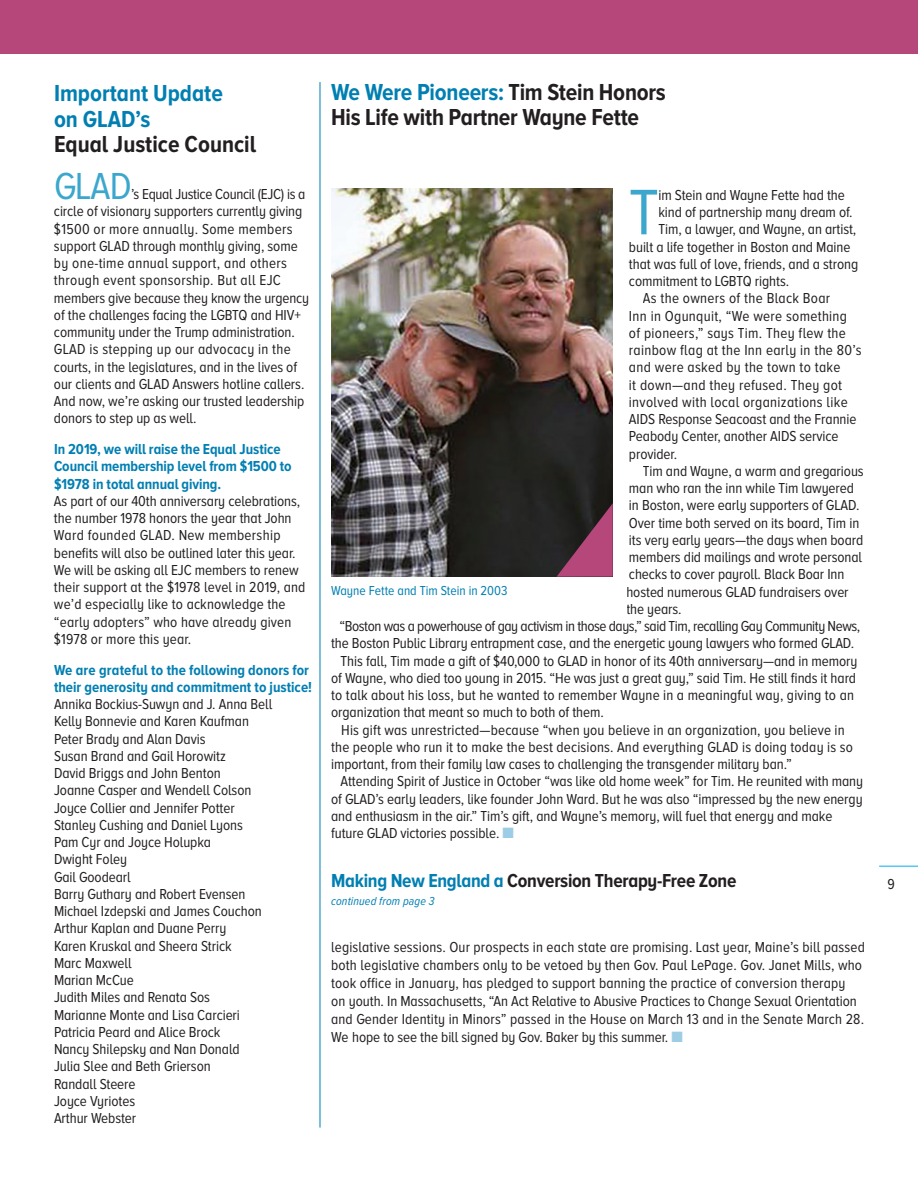
<style>
.page{position:relative;width:918px;height:1188px;background:#fff}
.page>*{position:absolute;margin:0;border:0;box-sizing:border-box;transform-origin:0 0}
.t1{font:66.75px "Proxima Nova A Cond";color:#3ba7cd}
.t2{font:39px "Proxima Nova A Cond";color:#3ba7cd}
.t3{font:700 24px/25.5px "Proxima Nova A Cond";letter-spacing:-.01em;color:#231f20}
.t4{font:700 24px/25.5px "Proxima Nova A Cond";color:#007fb2}
.t5{font:700 19.5px "Proxima Nova A Cond";letter-spacing:-.015em;color:#231f20}
.t6{font:15px/17.2px "Proxima Nova A Cond";letter-spacing:-.005em;color:#231f20}
.t7{font:15px "Proxima Nova A Cond";letter-spacing:.02em;color:#231f20}
.t8{font:700 15px/17.2px "Proxima Nova A Cond";letter-spacing:-.005em;color:#007fb2}
.t9{font:15px "Proxima Nova A Cond";letter-spacing:-.03em;color:#231f20}
.t10{font:13.5px "Proxima Nova A Cond";color:#007fb2}
.t11{font:italic 12px "Proxima Nova A Cond";letter-spacing:.01em;color:#007fb2}
.s1{color:#007fb2}
.s2{color:#9dcde4}
</style>
<div class="page">
<div style="left:0;top:0;width:918px;height:54px;background:#b6477a"></div>
<hr style="left:320px;top:82px;width:1px;height:1046px;background:#007fb2">
<img style="left:331px;top:189px;width:282px;height:388px">
<hr style="left:879px;top:866px;width:39px;height:1px;background:#00aeef">
<svg style="left:557px;top:503px;width:56px;height:74px;background:#6a334c"></svg>
<h3 class="t4" style="left:54px;top:81px;width:170px">Important Update on GLAD’s</h3>
<h3 class="t3" style="left:54px;top:132px;width:204px">Equal Justice Council</h3>
<h2 class="t2" style="left:54px;top:169px;width:79px">GLAD</h2>
<p class="t6" style="left:54px;top:186px;width:257px;text-indent:77px">’s Equal Justice Council (EJC) is a circle of visionary supporters currently giving $1500 or more annually. Some members support GLAD through monthly giving, some by one-time annual support, and others through event sponsorship. But all EJC members give because they know the urgency of the challenges facing the LGBTQ and HIV+ community under the Trump administration.<br>GLAD is stepping up our advocacy in the courts, in the legislatures, and in the lives of our clients and GLAD Answers hotline callers.<br>And now, we’re asking our trusted leadership donors to step up as well.</p>
<p class="t8" style="left:54px;top:441px;width:239px">In 2019, we will raise the Equal Justice<br>Council membership level from $1500 to $1978 in total annual giving.</p>
<p class="t6" style="left:54px;top:493px;width:253px">As part of our 40th anniversary celebrations, the number 1978 honors the year that John Ward founded GLAD. New membership benefits will also be outlined later this year.<br>We will be asking all EJC members to renew their support at the $1978 level in 2019, and we’d especially like to acknowledge the “early adopters” who have already given $1978 or more this year.</p>
<p class="t8" style="left:54px;top:662px;width:260px">We are grateful to the following donors for their generosity and commitment to justice!</p>
<p class="t6" style="left:54px;top:696px;width:220px">Annika Bockius-Suwyn and J. Anna Bell<br>Kelly Bonnevie and Karen Kaufman<br>Peter Brady and Alan Davis<br>Susan Brand and Gail Horowitz<br>David Briggs and John Benton<br>Joanne Casper and Wendell Colson<br>Joyce Collier and Jennifer Potter<br>Stanley Cushing and Daniel Lyons<br>Pam Cyr and Joyce Holupka<br>Dwight Foley<br>Gail Goodearl<br>Barry Guthary and Robert Evensen<br>Michael Izdepski and James Couchon<br>Arthur Kaplan and Duane Perry<br>Karen Kruskal and Sheera Strick<br>Marc Maxwell<br>Marian McCue<br>Judith Miles and Renata Sos<br>Marianne Monte and Lisa Carcieri<br>Patricia Peard and Alice Brock<br>Nancy Shilepsky and Nan Donald<br>Julia Slee and Beth Grierson<br>Randall Steere<br>Joyce Vyriotes<br>Arthur Webster</p>
<h3 class="t3" style="left:331px;top:80px;width:336px"><span class="s1">We Were Pioneers:</span> Tim Stein Honors<br>His Life with Partner Wayne Fette</h3>
<h1 class="t1" style="left:629px;top:183px;width:31px">T</h1>
<p class="t6" style="left:658px;top:187px;width:188px">im Stein and Wayne Fette had the</p>
<p class="t6" style="left:658px;top:204px;width:196px">kind of partnership many dream of.</p>
<p class="t6" style="left:658px;top:221px;width:199px">Tim, a lawyer, and Wayne, an artist,</p>
<p class="t6" style="left:629px;top:239px;width:223px">built a life together in Boston and Maine</p>
<p class="t6" style="left:629px;top:256px;width:231px">that was full of love, friends, and a strong</p>
<p class="t6" style="left:629px;top:273px;width:162px">commitment to LGBTQ rights.</p>
<p class="t7" style="left:643px;top:292px;width:189px">As the owners of the Black Boar</p>
<p class="t7" style="left:629px;top:309px;width:220px">Inn in Ogunquit, “We were something</p>
<p class="t7" style="left:629px;top:326px;width:218px">of pioneers,” says Tim. They flew the</p>
<p class="t7" style="left:629px;top:344px;width:234px">rainbow flag at the Inn early in the 80’s</p>
<p class="t7" style="left:629px;top:361px;width:213px">and were asked by the town to take</p>
<p class="t7" style="left:629px;top:378px;width:215px">it down—and they refused. They got</p>
<p class="t7" style="left:629px;top:395px;width:220px">involved with local organizations like</p>
<p class="t6" style="left:629px;top:411px;width:229px">AIDS Response Seacoast and the Frannie</p>
<p class="t6" style="left:629px;top:428px;width:211px">Peabody Center, another AIDS service</p>
<p class="t6" style="left:629px;top:446px;width:50px">provider.</p>
<p class="t6" style="left:643px;top:463px;width:222px">Tim and Wayne, a warm and gregarious</p>
<p class="t6" style="left:629px;top:480px;width:227px">man who ran the inn while Tim lawyered</p>
<p class="t6" style="left:629px;top:497px;width:232px">in Boston, were early supporters of GLAD.</p>
<p class="t6" style="left:629px;top:515px;width:232px">Over time both served on its board, Tim in</p>
<p class="t6" style="left:629px;top:532px;width:236px">its very early years—the days when board</p>
<p class="t6" style="left:629px;top:549px;width:235px">members did mailings and wrote personal</p>
<p class="t6" style="left:629px;top:566px;width:217px">checks to cover payroll. Black Boar Inn</p>
<p class="t6" style="left:626px;top:584px;width:224px">hosted numerous GLAD fundraisers over</p>
<p class="t6" style="left:626px;top:601px;width:57px">the years.</p>
<p class="t9" style="left:339px;top:620px;width:522px">“Boston was a powerhouse of gay activism in those days,” said Tim, recalling Gay Community News,</p>
<p class="t6" style="left:331px;top:635px;width:525px">the Boston Public Library entrapment case, and the energetic young lawyers who formed GLAD.</p>
<p class="t6" style="left:341px;top:653px;width:518px">This fall, Tim made a gift of $40,000 to GLAD in honor of its 40th anniversary—and in memory</p>
<p class="t6" style="left:331px;top:670px;width:527px">of Wayne, who died too young in 2015. “He was just a great guy,” said Tim. He still finds it hard</p>
<p class="t6" style="left:331px;top:687px;width:524px">to talk about his loss, but he wanted to remember Wayne in a meaningful way, giving to an</p>
<p class="t6" style="left:331px;top:704px;width:274px">organization that meant so much to both of them.</p>
<p class="t6" style="left:341px;top:722px;width:505px">His gift was unrestricted—because “when you believe in an organization, you believe in</p>
<p class="t6" style="left:331px;top:739px;width:523px">the people who run it to make the best decisions. And everything GLAD is doing today is so</p>
<p class="t6" style="left:331px;top:756px;width:462px">important, from their family law cases to challenging the transgender military ban.”</p>
<p class="t6" style="left:341px;top:773px;width:524px">Attending Spirit of Justice in October “was like old home week” for Tim. He reunited with many</p>
<p class="t6" style="left:331px;top:791px;width:533px">of GLAD’s early leaders, like founder John Ward. But he was also “impressed by the new energy</p>
<p class="t6" style="left:331px;top:808px;width:503px">and enthusiasm in the air.” Tim’s gift, and Wayne’s memory, will fuel that energy and make</p>
<p class="t6" style="left:331px;top:825px;width:184px">future GLAD victories possible. <span class="s2">■</span></p>
<p class="t10" style="left:331px;top:584px;width:178px">Wayne Fette and Tim Stein in 2003</p>
<h3 class="t5" style="left:331px;top:872px;width:407px"><span class="s1">Making New England a</span> Conversion Therapy-Free Zone</h3>
<p class="t11" style="left:331px;top:896px;width:105px">continued from page 3</p>
<p class="t6" style="left:331px;top:939px;width:535px;line-height:18px">legislative sessions. Our prospects in each state are promising. Last year, Maine’s bill passed both legislative chambers only to be vetoed by then Gov. Paul LePage. Gov. Janet Mills, who took office in January, has pledged to support banning the practice of conversion therapy<br>on youth. In Massachusetts, “An Act Relative to Abusive Practices to Change Sexual Orientation and Gender Identity in Minors” passed in the House on March 13 and in the Senate March 28.<br>We hope to see the bill signed by Gov. Baker by this summer. <span class="s2">■</span></p>
<p class="t6" style="left:887px;top:876px;width:9px">9</p>
</div>
